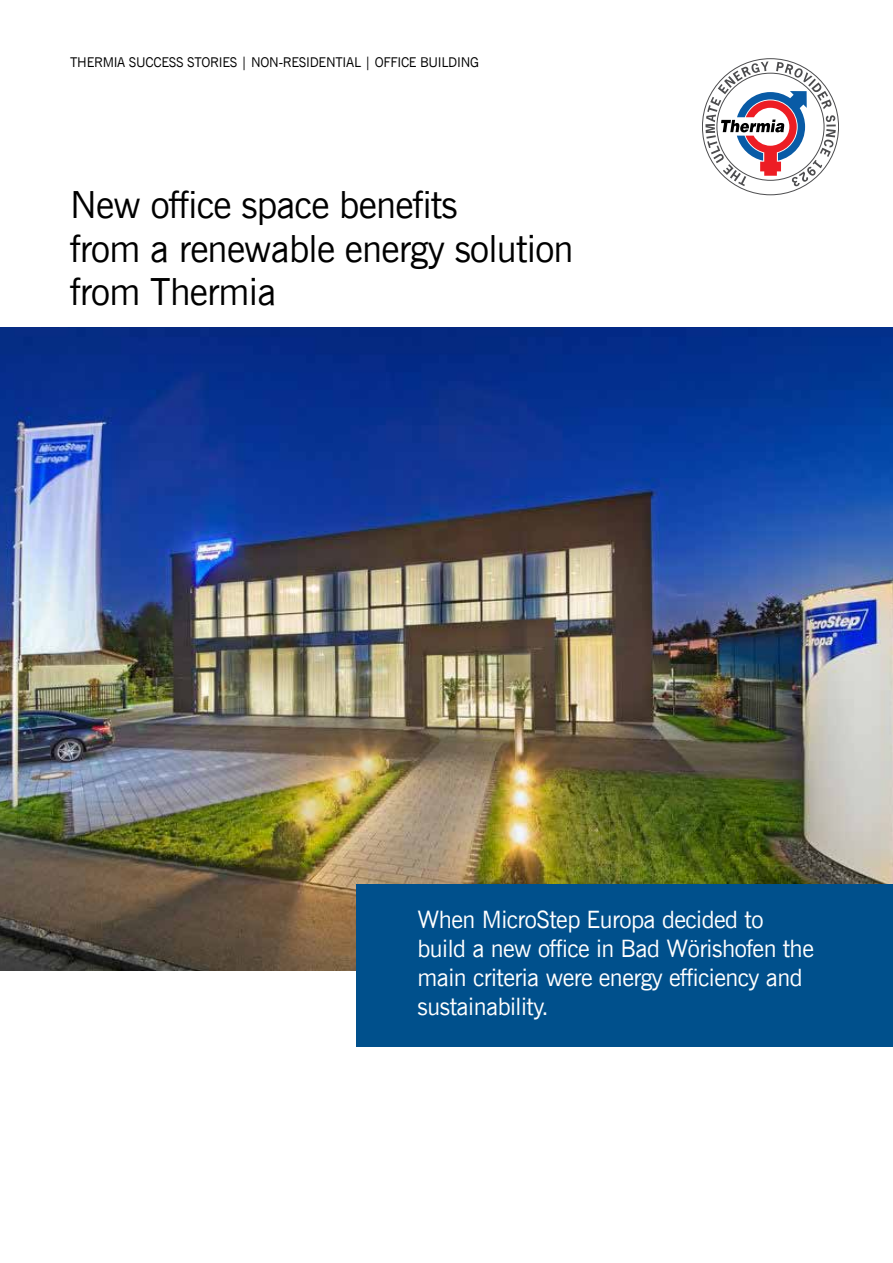
<style>
.page{position:relative;width:893px;height:1263px;background:#fff}
.page>*{position:absolute;margin:0;border:0;box-sizing:border-box;transform-origin:0 0}
.t1{font:37.5px/43.5px "News Goth EU";letter-spacing:-.02em;color:#000}
.t2{font:24px/28.8px "News Goth EU";letter-spacing:-.02em;color:#fff}
.t3{font:13.5px "News Goth EU";letter-spacing:-.02em;color:#000}
</style>
<div class="page">
<img style="left:0;top:327px;width:893px;height:643px">
<div style="left:356px;top:884px;width:537px;height:163px;background:#00508c"></div>
<svg style="left:702px;top:58px;width:137px;height:137px"></svg>
<p class="t3" style="left:70px;top:54px;width:410px">THERMIA SUCCESS STORIES | NON-RESIDENTIAL | OFFICE BUILDING</p>
<h1 class="t1" style="left:70px;top:184px;width:505px">New office space benefits<br>from a renewable energy solution from Thermia</h1>
<p class="t2" style="left:417px;top:906px;width:398px">When MicroStep Europa decided to build a new office in Bad Wörishofen the main criteria were energy efficiency and sustainability.</p>
</div>
